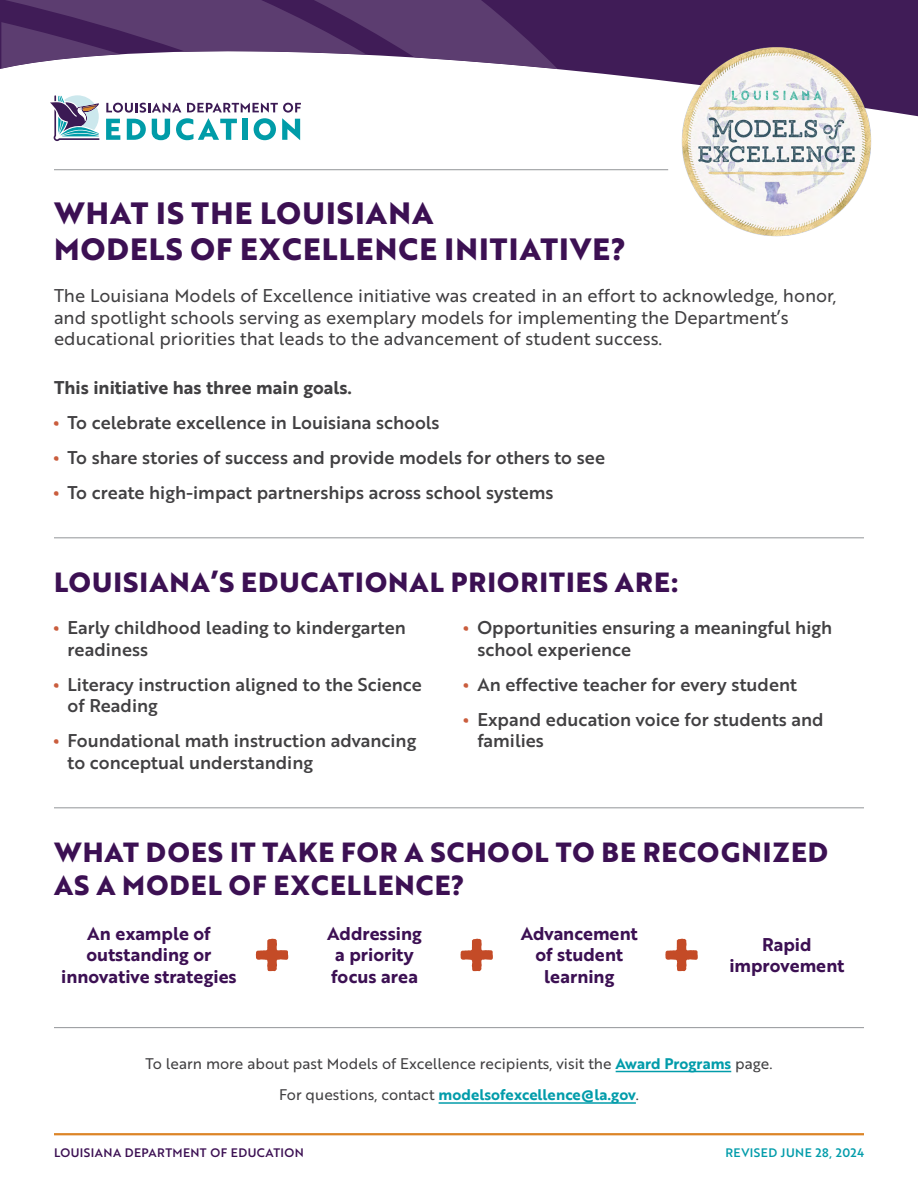
<style>
.page{position:relative;width:918px;height:1188px;background:#fff}
.page>*{position:absolute;margin:0;border:0;box-sizing:border-box;transform-origin:0 0}
.t1{font:800 67.5px "Brother 1816 Printed";color:#c44b27}
.t2{font:700 30px/36px "Brother 1816 Extra";letter-spacing:.04em;color:#3c1053}
.t3{font:700 27px/32.4px "Brother 1816 Extra";letter-spacing:.04em;color:#3c1053}
.t4{font:18px/21.6px "Brother 1816 Medium";color:#414042}
.t5{font:18px/21.6px "Brother 1816 Regular";color:#414042}
.t6{font:18px/21.6px "Brother 1816 Bold";color:#3c1053;text-align:center}
.t7{font:18px "Brother 1816 Bold";color:#414042}
.t8{font:15px "Brother 1816 Regular";color:#414042}
.t9{font:15px "Brother 1816 Bold";color:#029caa}
.t10{font:12px "Brother 1816 Medium";letter-spacing:.035em;color:#3c1053}
.t11{font:12px "Brother 1816 Medium";letter-spacing:.035em;color:#029caa}
.s1{font-family:"Le Osler Rough";font-size:16.5px;color:#ca5d3d}
.s2{font-family:"Brother 1816 Bold";color:#029caa}
.s3{font-family:"Brother 1816 Regular";color:#414042}
</style>
<div class="page">
<hr style="left:54px;top:1133px;width:810px;height:2px;background:#dc8527">
<hr style="left:54px;top:169px;width:614px;height:1px;background:#939598">
<hr style="left:54px;top:537px;width:810px;height:1px;background:#939598">
<hr style="left:54px;top:807px;width:810px;height:1px;background:#939598">
<hr style="left:54px;top:1027px;width:810px;height:1px;background:#939598">
<hr style="left:616px;top:1071px;width:115px;height:1px;background:#029caa">
<hr style="left:439px;top:1102px;width:197px;height:2px;background:#029caa">
<svg style="left:0;top:0;width:918px;height:116px"></svg>
<svg style="left:1px;top:0;width:557px;height:69px"></svg>
<svg style="left:50px;top:95px;width:50px;height:46px"></svg>
<svg style="left:106px;top:103px;width:195px;height:37px"></svg>
<img style="left:682px;top:47px;width:189px;height:189px">
<h2 class="t2" style="left:54px;top:194px;width:573px">WHAT IS THE LOUISIANA<br>MODELS OF EXCELLENCE INITIATIVE?</h2>
<p class="t5" style="left:54px;top:284px;width:784px">The Louisiana Models of Excellence initiative was created in an effort to acknowledge, honor, and spotlight schools serving as exemplary models for implementing the Department’s educational priorities that leads to the advancement of student success.</p>
<p class="t7" style="left:54px;top:374px;width:300px">This initiative has three main goals.</p>
<p class="t4" style="left:54px;top:411px;width:387px"><span class="s1">•</span> To celebrate excellence in Louisiana schools</p>
<p class="t4" style="left:54px;top:446px;width:553px"><span class="s1">•</span> To share stories of success and provide models for others to see</p>
<p class="t4" style="left:54px;top:481px;width:501px"><span class="s1">•</span> To create high-impact partnerships across school systems</p>
<h3 class="t3" style="left:54px;top:565px;width:626px">LOUISIANA’S EDUCATIONAL PRIORITIES ARE:</h3>
<p class="t4" style="left:68px;top:616px;width:340px;text-indent:-14px"><span class="s1">•</span> Early childhood leading to kindergarten readiness</p>
<p class="t4" style="left:68px;top:673px;width:356px;text-indent:-14px"><span class="s1">•</span> Literacy instruction aligned to the Science of Reading</p>
<p class="t4" style="left:68px;top:730px;width:350px;text-indent:-14px"><span class="s1">•</span> Foundational math instruction advancing to conceptual understanding</p>
<p class="t4" style="left:477px;top:616px;width:356px;text-indent:-13px"><span class="s1">•</span> Opportunities ensuring a meaningful high school experience</p>
<p class="t4" style="left:464px;top:673px;width:334px"><span class="s1">•</span> An effective teacher for every student</p>
<p class="t4" style="left:477px;top:708px;width:348px;text-indent:-13px"><span class="s1">•</span> Expand education voice for students and families</p>
<h3 class="t3" style="left:54px;top:835px;width:776px">WHAT DOES IT TAKE FOR A SCHOOL TO BE RECOGNIZED<br>AS A MODEL OF EXCELLENCE?</h3>
<p class="t6" style="left:61px;top:922px;width:177px">An example of outstanding or innovative strategies</p>
<p class="t6" style="left:327px;top:922px;width:96px;text-align:left">Addressing a priority focus area</p>
<p class="t6" style="left:521px;top:922px;width:119px">Advancement of student learning</p>
<h1 class="t1" style="left:660px;top:903px;width:44px">+</h1>
<p class="t6" style="left:729px;top:933px;width:117px">Rapid improvement</p>
<h1 class="t1" style="left:251px;top:903px;width:44px">+</h1>
<h1 class="t1" style="left:456px;top:903px;width:44px">+</h1>
<p class="t8" style="left:146px;top:1052px;width:628px">To learn more about past Models of Excellence recipients, visit the <span class="s2">Award Programs</span> page.</p>
<p class="t9" style="left:279px;top:1083px;width:361px"><span class="s3">For questions, contact</span> modelsofexcellence@la.gov<span class="s3">.</span></p>
<p class="t10" style="left:54px;top:1143px;width:251px">LOUISIANA DEPARTMENT OF EDUCATION</p>
<p class="t11" style="left:725px;top:1143px;width:140px">REVISED JUNE 28, 2024</p>
</div>
